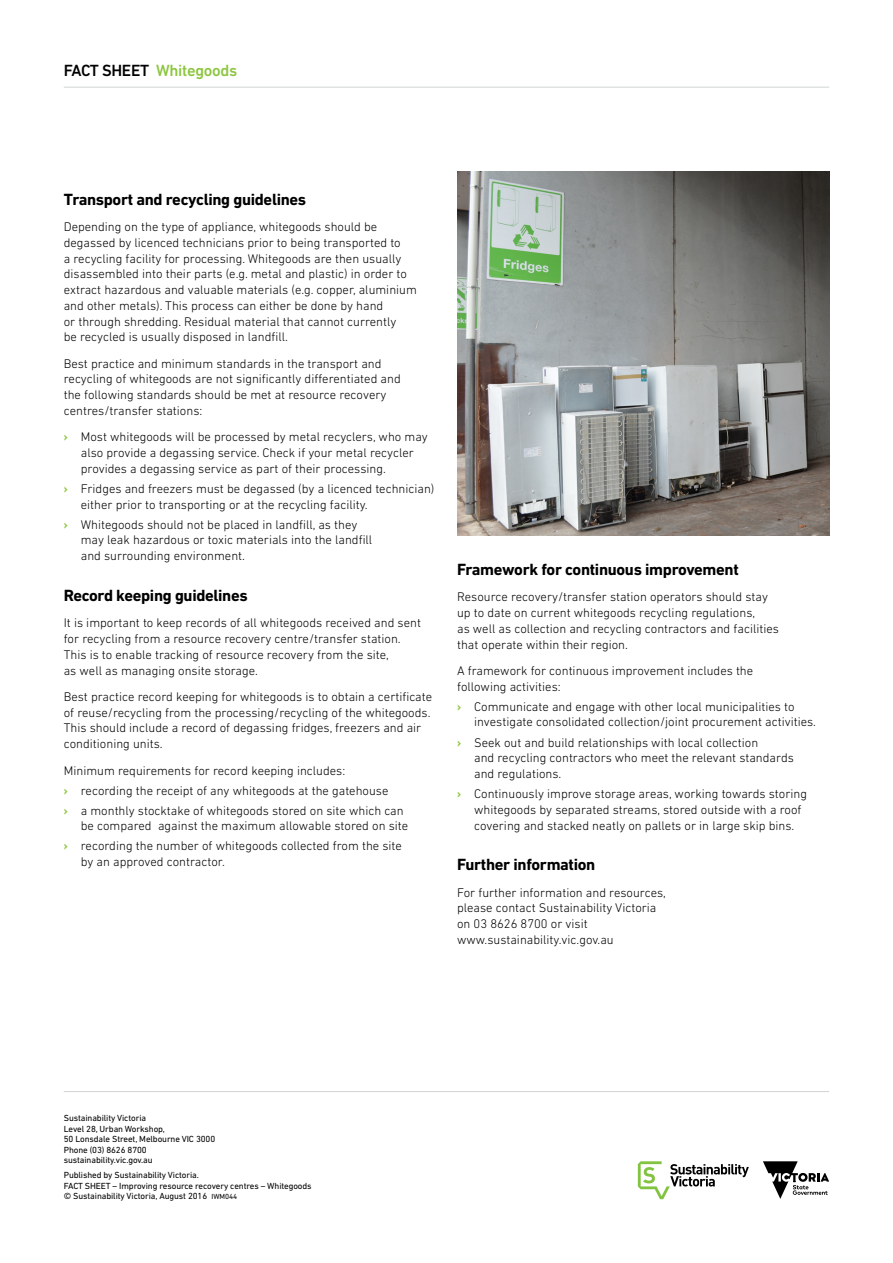
<style>
.page{position:relative;width:893px;height:1263px;background:#fff}
.page>*{position:absolute;margin:0;border:0;box-sizing:border-box;transform-origin:0 0}
.Heading_3{font:700 16.5px "DIN Next LT Pro";letter-spacing:-.02em;color:#000}
.t1{font:500 16.5px "DIN Next LT Pro";letter-spacing:-.02em;color:#8dc63f}
.Body_Copy{font:300 12.75px/15.8px "DIN Next LT Pro";color:#000}
.Body_Copy_lead_into{font:300 12.75px/15.8px "DIN Next LT Pro";color:#000}
.t2{font:9px/10.5px "DIN Next LT Pro";letter-spacing:-.01em;color:#000}
.s1{color:#000}
.s2{font-weight:700;color:#8dc63f}
.s3{font-size:7.5px}
</style>
<div class="page">
<hr style="left:64px;top:87px;width:765px;height:1px;background:#d1d3d4">
<svg style="left:638px;top:1161px;width:111px;height:38px"></svg>
<svg style="left:763px;top:1161px;width:66px;height:38px"></svg>
<hr style="left:64px;top:1091px;width:765px;height:1px;background:#d1d3d4">
<img style="left:457px;top:171px;width:372px;height:364px">
<p class="t1" style="left:64px;top:61px;width:175px"><span class="s1">FACT SHEET</span> Whitegoods</p>
<p class="Heading_3" style="left:64px;top:189px;width:244px">Transport and recycling guidelines</p>
<p class="Body_Copy" style="left:64px;top:219px;width:355px">Depending on the type of appliance, whitegoods should be degassed by licenced technicians prior to being transported to<br>a recycling facility for processing. Whitegoods are then usually disassembled into their parts (e.g. metal and plastic) in order to extract hazardous and valuable materials (e.g. copper, aluminium and other metals). This process can either be done by hand<br>or through shredding. Residual material that cannot currently<br>be recycled is usually disposed in landfill.</p>
<p class="Body_Copy" style="left:64px;top:355px;width:338px">Best practice and minimum standards in the transport and recycling of whitegoods are not significantly differentiated and the following standards should be met at resource recovery centres/transfer stations:</p>
<p class="Body_Copy" style="left:81px;top:429px;width:349px;text-indent:-17px"><span class="s2">›</span> Most whitegoods will be processed by metal recyclers, who may also provide a degassing service. Check if your metal recycler provides a degassing service as part of their processing.</p>
<p class="Body_Copy" style="left:81px;top:480px;width:355px;text-indent:-17px"><span class="s2">›</span> Fridges and freezers must be degassed (by a licenced technician) either prior to transporting or at the recycling facility.</p>
<p class="Body_Copy" style="left:81px;top:516px;width:293px;text-indent:-17px"><span class="s2">›</span> Whitegoods should not be placed in landfill, as they may leak hazardous or toxic materials into the landfill and surrounding environment.</p>
<p class="Heading_3" style="left:64px;top:586px;width:185px">Record keeping guidelines</p>
<p class="Body_Copy" style="left:64px;top:615px;width:359px">It is important to keep records of all whitegoods received and sent for recycling from a resource recovery centre/transfer station.<br>This is to enable tracking of resource recovery from the site,<br>as well as managing onsite storage.</p>
<p class="Body_Copy" style="left:64px;top:688px;width:370px">Best practice record keeping for whitegoods is to obtain a certificate of reuse/recycling from the processing/recycling of the whitegoods.<br>This should include a record of degassing fridges, freezers and air conditioning units.</p>
<p class="Body_Copy_lead_into" style="left:64px;top:762px;width:283px">Minimum requirements for record keeping includes:</p>
<p class="Body_Copy" style="left:64px;top:782px;width:326px"><span class="s2">›</span> recording the receipt of any whitegoods at the gatehouse</p>
<p class="Body_Copy" style="left:81px;top:802px;width:329px;text-indent:-17px"><span class="s2">›</span> a monthly stocktake of whitegoods stored on site which can be compared against the maximum allowable stored on site</p>
<p class="Body_Copy" style="left:81px;top:838px;width:323px;text-indent:-17px"><span class="s2">›</span> recording the number of whitegoods collected from the site by an approved contractor.</p>
<p class="Heading_3" style="left:457px;top:560px;width:283px">Framework for continuous improvement</p>
<p class="Body_Copy" style="left:457px;top:589px;width:323px">Resource recovery/transfer station operators should stay up to date on current whitegoods recycling regulations,<br>as well as collection and recycling contractors and facilities that operate within their region.</p>
<p class="Body_Copy_lead_into" style="left:457px;top:663px;width:298px">A framework for continuous improvement includes the following activities:</p>
<p class="Body_Copy" style="left:474px;top:698px;width:343px;text-indent:-17px"><span class="s2">›</span> Communicate and engage with other local municipalities to investigate consolidated collection/joint procurement activities.</p>
<p class="Body_Copy" style="left:474px;top:734px;width:321px;text-indent:-17px"><span class="s2">›</span> Seek out and build relationships with local collection<br>and recycling contractors who meet the relevant standards and regulations.</p>
<p class="Body_Copy" style="left:474px;top:786px;width:334px;text-indent:-17px"><span class="s2">›</span> Continuously improve storage areas, working towards storing whitegoods by separated streams, stored outside with a roof covering and stacked neatly on pallets or in large skip bins.</p>
<p class="Heading_3" style="left:457px;top:855px;width:140px">Further information</p>
<p class="Body_Copy" style="left:457px;top:884px;width:210px">For further information and resources, please contact Sustainability Victoria on 03 8626 8700 or visit www.sustainability.vic.gov.au</p>
<p class="t2" style="left:64px;top:1113px;width:153px">Sustainability Victoria<br>Level 28, Urban Workshop,<br>50 Lonsdale Street, Melbourne VIC 3000<br>Phone (03) 8626 8700 sustainability.vic.gov.au</p>
<p class="t2" style="left:64px;top:1170px;width:249px">Published by Sustainability Victoria.<br>FACT SHEET – Improving resource recovery centres – Whitegoods © Sustainability Victoria, August 2016 <span class="s3">IWM044</span></p>
</div>
